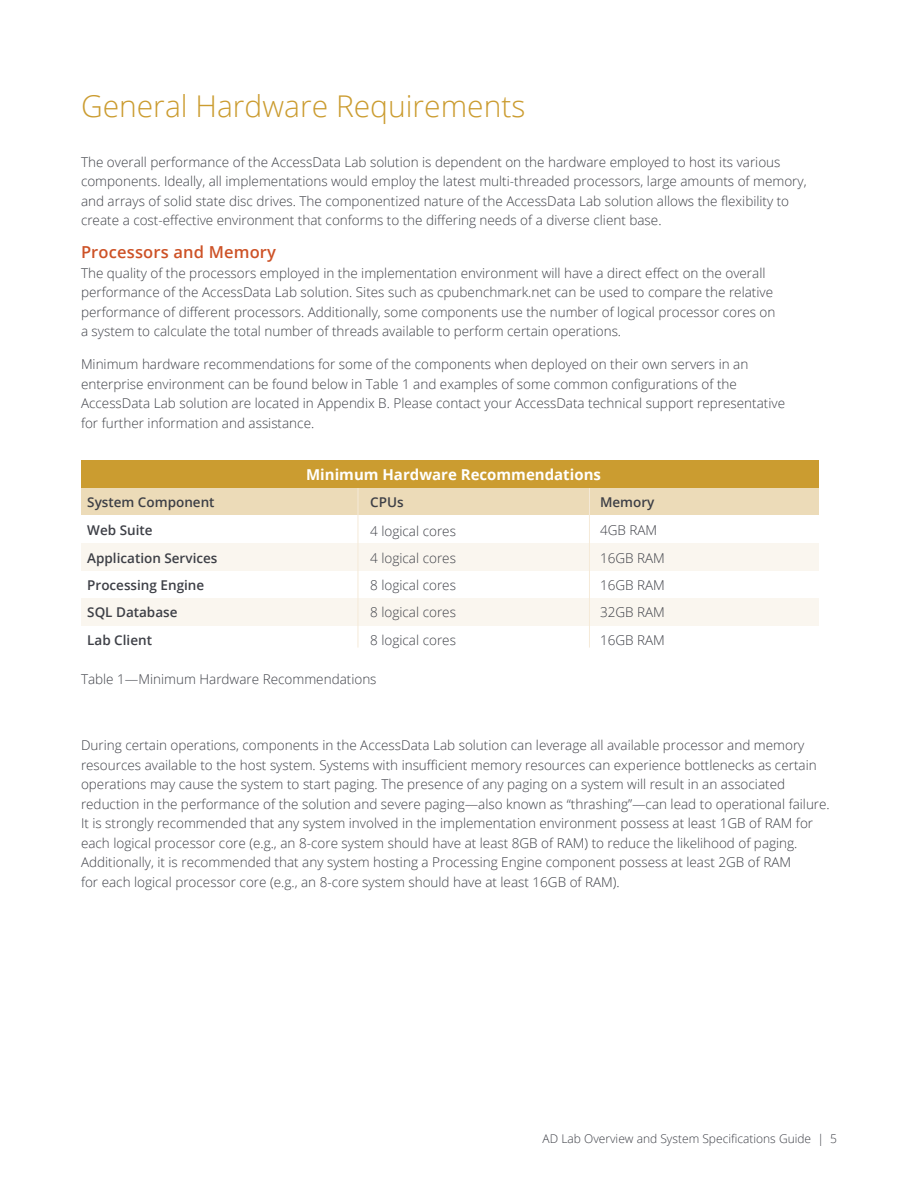
<style>
.page{position:relative;width:918px;height:1188px;background:#fff}
.page>*{position:absolute;margin:0;border:0;box-sizing:border-box;transform-origin:0 0}
.t1{font:300 30px "Open Sans";color:#cb9c30}
.t2{font:600 16.5px "Open Sans";letter-spacing:.01em;color:#cd5227}
.t3{font:700 15px "Open Sans";color:#fff}
.t4{font:300 13.5px/19.5px "Open Sans";color:#3d3f46}
.t5{font:600 13.5px/27.3px "Open Sans";color:#3d3f46}
.t6{font:300 12px "Open Sans";color:#3d3f46}
</style>
<div class="page">
<div style="left:81px;top:488px;width:738px;height:27px;background:#ecdbb8"></div>
<div style="left:81px;top:543px;width:738px;height:28px;background:#faf6ef"></div>
<div style="left:81px;top:598px;width:738px;height:28px;background:#faf6ef"></div>
<hr style="left:358px;top:488px;width:1px;height:160px;background:#f5ead8">
<hr style="left:589px;top:488px;width:1px;height:160px;background:#f5ead8">
<div style="left:81px;top:460px;width:738px;height:28px;background:#cb9c30"></div>
<h1 class="t1" style="left:81px;top:86px;width:446px">General Hardware Requirements</h1>
<p class="t4" style="left:81px;top:152px;width:727px">The overall performance of the AccessData Lab solution is dependent on the hardware employed to host its various components. Ideally, all implementations would employ the latest multi-threaded processors, large amounts of memory, and arrays of solid state disc drives. The componentized nature of the AccessData Lab solution allows the flexibility to create a cost-effective environment that conforms to the differing needs of a diverse client base.</p>
<p class="t2" style="left:81px;top:241px;width:197px">Processors and Memory</p>
<p class="t4" style="left:81px;top:263px;width:696px">The quality of the processors employed in the implementation environment will have a direct effect on the overall performance of the AccessData Lab solution. Sites such as cpubenchmark. net can be used to compare the relative performance of different processors. Additionally, some components use the number of logical processor cores on a system to calculate the total number of threads available to perform certain operations.</p>
<p class="t4" style="left:81px;top:354px;width:706px">Minimum hardware recommendations for some of the components when deployed on their own servers in an enterprise environment can be found below in Table 1 and examples of some common configurations of the AccessData Lab solution are located in Appendix B. Please contact your AccessData technical support representative for further information and assistance.</p>
<p class="t5" style="left:87px;top:488px;width:129px">System Component</p>
<p class="t3" style="left:306px;top:464px;width:296px">Minimum Hardware Recommendations</p>
<p class="t5" style="left:370px;top:488px;width:35px">CPUs</p>
<p class="t5" style="left:600px;top:488px;width:56px">Memory</p>
<p class="t5" style="left:87px;top:517px;width:132px">Web Suite<br>Application Services<br>Processing Engine<br>SQL Database<br>Lab Client</p>
<p class="t4" style="left:600px;top:517px;width:66px;line-height:27.3px">4GB RAM<br>16GB RAM<br>16GB RAM<br>32GB RAM<br>16GB RAM</p>
<p class="t4" style="left:370px;top:517px;width:87px;line-height:27.3px;text-align:justify">4 logical cores 4 logical cores 8 logical cores 8 logical cores 8 logical cores</p>
<p class="t4" style="left:81px;top:669px;width:297px">Table 1—Minimum Hardware Recommendations</p>
<p class="t4" style="left:81px;top:735px;width:750px">During certain operations, components in the AccessData Lab solution can leverage all available processor and memory resources available to the host system. Systems with insufficient memory resources can experience bottlenecks as certain operations may cause the system to start paging. The presence of any paging on a system will result in an associated reduction in the performance of the solution and severe paging—also known as “thrashing”—can lead to operational failure.<br>It is strongly recommended that any system involved in the implementation environment possess at least 1GB of RAM for each logical processor core (e.g., an 8-core system should have at least 8GB of RAM) to reduce the likelihood of paging.<br>Additionally, it is recommended that any system hosting a Processing Engine component possess at least 2GB of RAM<br>for each logical processor core (e.g., an 8-core system should have at least 16GB of RAM).</p>
<p class="t6" style="left:543px;top:1131px;width:296px">AD Lab Overview and System Specifications Guide | 5</p>
</div>
